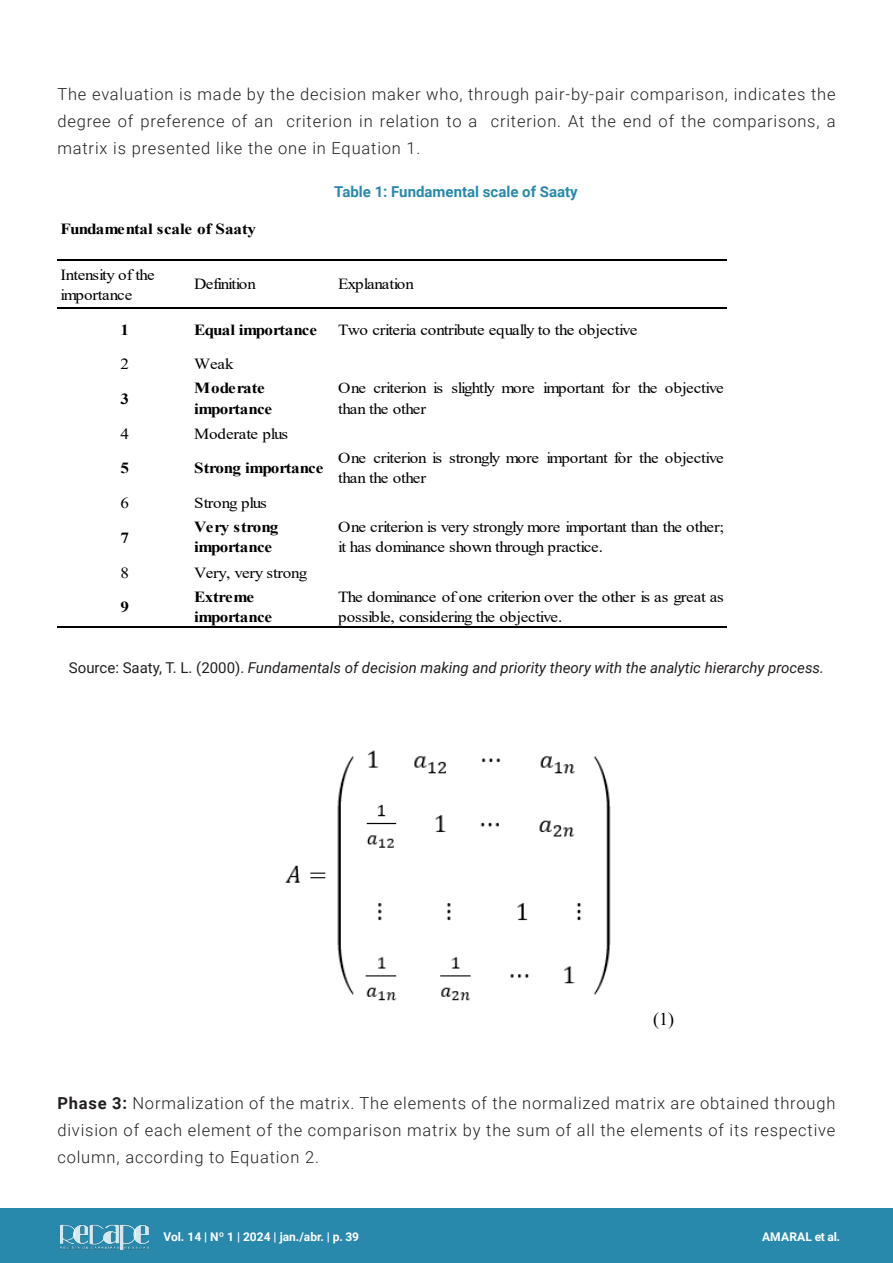
<style>
.page{position:relative;width:893px;height:1263px;background:#fff}
.page>*{position:absolute;margin:0;border:0;box-sizing:border-box;transform-origin:0 0}
.t1{font:18px "Times New Roman";color:#000}
.Texto_-_Artigo{font:300 16.5px/27px "Roboto";letter-spacing:.05em;color:#231f20;text-align:justify}
.t2{font:15.45px/20.2px "Times New Roman";letter-spacing:-.03em;color:#000;scale:1.11 1}
.t3{font:700 15.45px/20.2px "Times New Roman";letter-spacing:-.02em;color:#000;scale:1.11 1}
.t4{font:700 15.45px "Times New Roman";letter-spacing:-.04em;color:#000;scale:1.11 1}
.t5{font:15.45px "Times New Roman";letter-spacing:-.01em;color:#000;scale:1.11 1}
.t6{font:15.45px "Times New Roman";letter-spacing:-.065em;color:#000;scale:1.11 1}
.Fonte_Texto_-_Artigo{font:italic 15px "Roboto";color:#231f20}
.Nova_-_Título_Tabela{font:700 15px "Roboto";color:#2889ac}
.t7{font:700 12px "Roboto";color:#fff}
.s1{font-style:normal}
.s2{font-weight:700}
</style>
<div class="page">
<div style="left:0;top:1209px;width:893px;height:54px;background:#2889ac"></div>
<img style="left:59px;top:1224px;width:90px;height:27px">
<hr style="left:57px;top:259px;width:670px;height:1px;background:#000">
<hr style="left:57px;top:307px;width:670px;height:2px;background:#000">
<hr style="left:57px;top:626px;width:670px;height:2px;background:#000">
<img style="left:285px;top:750px;width:326px;height:251px">
<p class="Texto_-_Artigo" style="left:57px;top:80px;width:780px">The evaluation is made by the decision maker who, through pair-by-pair comparison, indicates the degree of preference of an criterion in relation to a criterion. At the end of the comparisons, a matrix is presented like the one in Equation 1.</p>
<p class="Nova_-_Título_Tabela" style="left:334px;top:181px;width:245px">Table 1: Fundamental scale of Saaty</p>
<p class="t3" style="left:61px;top:219px;width:178px">Fundamental scale of Saaty</p>
<p class="t2" style="left:61px;top:264px;width:86px">Intensity of the importance</p>
<p class="t6" style="left:194px;top:273px;width:57px">Definition</p>
<p class="t2" style="left:338px;top:274px;width:70px">Explanation</p>
<p class="t3" style="left:120px;top:319px;width:9px">1</p>
<p class="t4" style="left:194px;top:318px;width:112px">Equal importance</p>
<p class="t2" style="left:338px;top:319px;width:271px">Two criteria contribute equally to the objective</p>
<p class="t2" style="left:120px;top:354px;width:9px">2</p>
<p class="t2" style="left:194px;top:354px;width:37px">Weak</p>
<p class="t3" style="left:120px;top:388px;width:9px">3</p>
<p class="t3" style="left:194px;top:378px;width:72px">Moderate importance</p>
<p class="t2" style="left:338px;top:378px;width:349px">One criterion is slightly more important for the objective than the other</p>
<p class="t2" style="left:120px;top:423px;width:9px">4</p>
<p class="t5" style="left:194px;top:423px;width:86px">Moderate plus</p>
<p class="t3" style="left:120px;top:458px;width:9px">5</p>
<p class="t3" style="left:194px;top:458px;width:118px">Strong importance</p>
<p class="t2" style="left:338px;top:447px;width:349px">One criterion is strongly more important for the objective than the other</p>
<p class="t2" style="left:120px;top:492px;width:9px">6</p>
<p class="t2" style="left:194px;top:492px;width:67px">Strong plus</p>
<p class="t3" style="left:120px;top:527px;width:9px">7</p>
<p class="t3" style="left:194px;top:516px;width:77px">Very strong importance</p>
<p class="t2" style="left:338px;top:516px;width:349px">One criterion is very strongly more important than the other; it has dominance shown through practice.</p>
<p class="t2" style="left:120px;top:562px;width:9px">8</p>
<p class="t2" style="left:194px;top:562px;width:103px">Very, very strong</p>
<p class="t3" style="left:120px;top:596px;width:9px">9</p>
<p class="t3" style="left:194px;top:586px;width:72px">Extreme importance</p>
<p class="t2" style="left:338px;top:586px;width:349px">The dominance of one criterion over the other is as great as possible, considering the objective.</p>
<p class="Fonte_Texto_-_Artigo" style="left:69px;top:657px;width:757px"><span class="s1">Source: Saaty, T. L. (2000).</span> Fundamentals of decision making and priority theory with the analytic hierarchy process.</p>
<p class="t1" style="left:653px;top:1006px;width:22px">(1)</p>
<p class="Texto_-_Artigo" style="left:57px;top:1089px;width:780px"><span class="s2">Phase 3:</span> Normalization of the matrix. The elements of the normalized matrix are obtained through division of each element of the comparison matrix by the sum of all the elements of its respective column, according to Equation 2.</p>
<p class="t7" style="left:163px;top:1228px;width:197px">Vol. 14 | Nº 1 | 2024 | jan./abr. | p. 39</p>
<p class="t7" style="left:762px;top:1229px;width:80px">AMARAL et al.</p>
</div>
